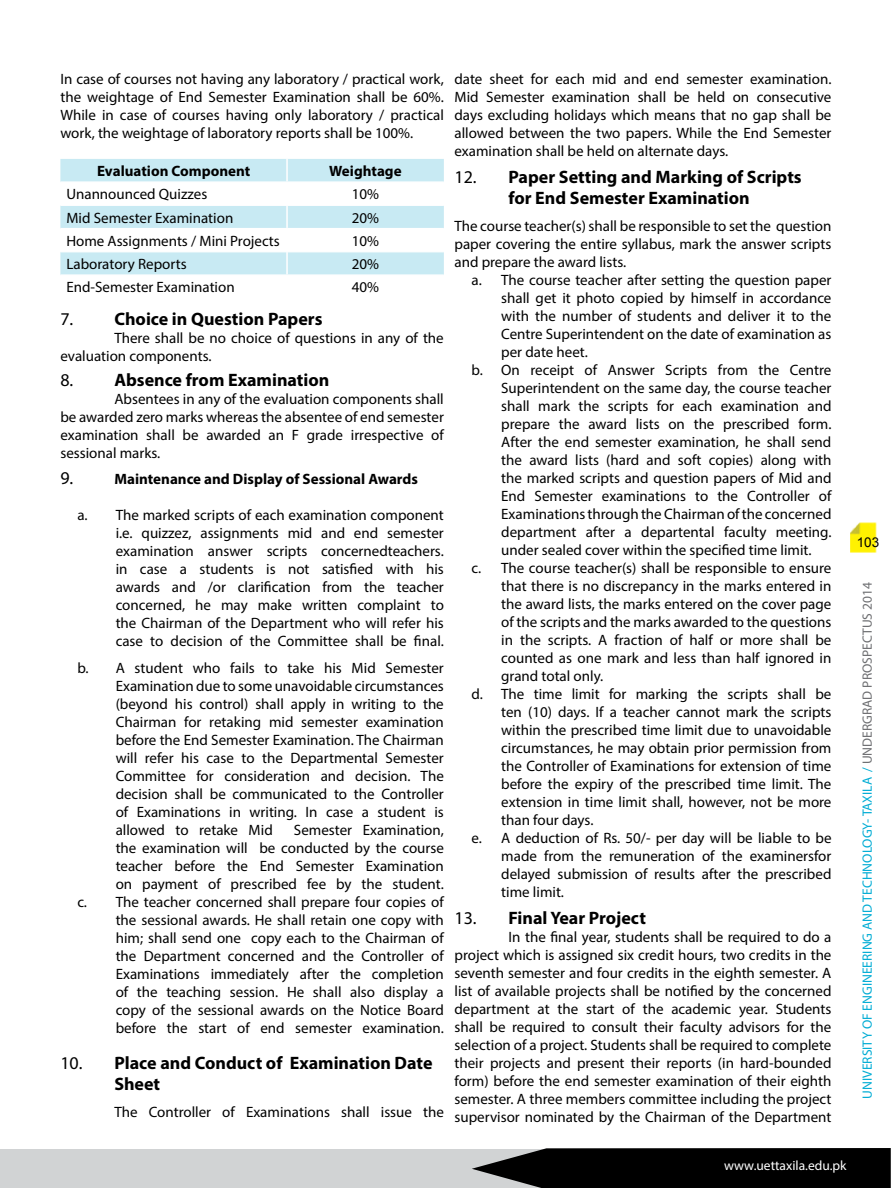
<style>
.page{position:relative;width:891px;height:1188px;background:#fff}
.page>*{position:absolute;margin:0;border:0;box-sizing:border-box;transform-origin:0 0}
.t1{font:700 18px/21.6px "Myriad Pro";color:#000}
.t2{font:15px/18px "Myriad Pro";color:#000;text-align:justify}
.t3{font:700 15px "Myriad Pro";color:#000}
.t4{font:13.5px "Myriad Pro";color:#00acd4}
.t5{font:13.5px "Myriad Pro";color:#fff}
.t6{font:13.5px "Arial";color:#000}
.s1{font-weight:400}
.s2{font-weight:400;font-size:18px}
.s3{color:#6d6e71}
</style>
<div class="page">
<div style="left:0;top:1149px;width:546px;height:39px;background:#d1d3d4"></div>
<svg style="left:472px;top:1148px;width:419px;height:40px;background:#131313"></svg>
<img style="left:850px;top:523px;width:26px;height:30px">
<svg style="left:60px;top:159px;width:384px;height:115px;fill:#c8eaf3"></svg>
<hr style="left:286px;top:159px;width:2px;height:22px;background:#fff">
<hr style="left:60px;top:181px;width:227px;height:2px;background:#fff">
<hr style="left:287px;top:181px;width:157px;height:2px;background:#fff">
<hr style="left:286px;top:183px;width:2px;height:22px;background:#fff">
<hr style="left:286px;top:206px;width:2px;height:22px;background:#fff">
<hr style="left:60px;top:228px;width:227px;height:1px;background:#fff">
<hr style="left:287px;top:228px;width:157px;height:1px;background:#fff">
<hr style="left:286px;top:229px;width:2px;height:23px;background:#fff">
<hr style="left:286px;top:252px;width:2px;height:22px;background:#fff">
<hr style="left:60px;top:205px;width:227px;height:1px;background:#fff">
<hr style="left:287px;top:205px;width:157px;height:1px;background:#fff">
<hr style="left:60px;top:252px;width:227px;height:1px;background:#fff">
<hr style="left:287px;top:252px;width:157px;height:1px;background:#fff">
<p class="t2" style="left:60px;top:69px;width:385px">In case of courses not having any laboratory / practical work, the weightage of End Semester Examination shall be 60%.<br>While in case of courses having only laboratory / practical work, the weightage of laboratory reports shall be 100%.</p>
<p class="t3" style="left:97px;top:161px;width:155px">Evaluation Component</p>
<p class="t3" style="left:329px;top:161px;width:74px">Weightage</p>
<p class="t2" style="left:66px;top:185px;width:142px">Unannounced Quizzes</p>
<p class="t2" style="left:352px;top:185px;width:29px">10%</p>
<p class="t2" style="left:66px;top:208px;width:168px">Mid Semester Examination</p>
<p class="t2" style="left:352px;top:208px;width:29px">20%</p>
<p class="t2" style="left:66px;top:232px;width:215px">Home Assignments / Mini Projects</p>
<p class="t2" style="left:352px;top:232px;width:29px">10%</p>
<p class="t2" style="left:66px;top:255px;width:122px">Laboratory Reports</p>
<p class="t2" style="left:352px;top:255px;width:29px">20%</p>
<p class="t2" style="left:66px;top:278px;width:170px">End-Semester Examination</p>
<p class="t2" style="left:352px;top:278px;width:29px">40%</p>
<p class="t1" style="left:60px;top:308px;width:264px"><span class="s1">7.</span> Choice in Question Papers</p>
<p class="t2" style="left:60px;top:329px;width:385px;text-indent:54px">There shall be no choice of questions in any of the evaluation components.</p>
<p class="t1" style="left:60px;top:369px;width:270px"><span class="s1">8.</span> Absence from Examination</p>
<p class="t2" style="left:60px;top:390px;width:385px;text-indent:54px">Absentees in any of the evaluation components shall be awarded zero marks whereas the absentee of end semester examination shall be awarded an F grade irrespective of sessional marks.</p>
<p class="t3" style="left:60px;top:469px;width:359px"><span class="s2">9.</span> Maintenance and Display of Sessional Awards</p>
<p class="t2" style="left:116px;top:505px;width:330px;text-indent:-38px">a. The marked scripts of each examination component i.e. quizzez, assignments mid and end semester examination answer scripts concernedteachers. in case a students is not satisfied with his awards and /or clarification from the teacher concerned, he may make written complaint to the Chairman of the Department who will refer his case to decision of the Committee shall be final.</p>
<p class="t2" style="left:116px;top:658px;width:330px;text-indent:-38px">b. A student who fails to take his Mid Semester Examination due to some unavoidable circumstances (beyond his control) shall apply in writing to the Chairman for retaking mid semester examination before the End Semester Examination. The Chairman will refer his case to the Departmental Semester Committee for consideration and decision. The decision shall be communicated to the Controller of Examinations in writing. In case a student is allowed to retake Mid</p>
<p class="t2" style="left:77px;top:820px;width:368px;text-align:right">Semester Examination,<br>the examination will be conducted by the course teacher before the End Semester Examination<br>on payment of prescribed fee by the student.<br>c. The teacher concerned shall prepare four copies of the sessional awards. He shall retain one copy with<br>him; shall send one copy each to the Chairman of<br>the Department concerned and the Controller of Examinations immediately after the completion<br>of the teaching session. He shall also display a<br>copy of the sessional awards on the Notice Board before the start of end semester examination.</p>
<p class="t1" style="left:114px;top:1051px;width:320px;text-indent:-54px"><span class="s1">10.</span> Place and Conduct of Examination Date<br>Sheet</p>
<p class="t2" style="left:114px;top:1103px;width:331px">The Controller of Examinations shall issue the</p>
<p class="t2" style="left:454px;top:69px;width:378px">date sheet for each mid and end semester examination.<br>Mid Semester examination shall be held on consecutive days excluding holidays which means that no gap shall be allowed between the two papers. While the End Semester examination shall be held on alternate days.</p>
<p class="t1" style="left:454px;top:165px;width:349px;text-align:center"><span class="s1">12.</span> Paper Setting and Marking of Scripts for End Semester Examination</p>
<p class="t2" style="left:454px;top:217px;width:378px">The course teacher(s) shall be responsible to set the question paper covering the entire syllabus, mark the answer scripts and prepare the award lists.</p>
<p class="t2" style="left:472px;top:271px;width:362px">a. The course teacher after setting the question paper</p>
<p class="t2" style="left:501px;top:289px;width:332px">shall get it photo copied by himself in accordance</p>
<p class="t2" style="left:501px;top:307px;width:332px">with the number of students and deliver it to the</p>
<p class="t2" style="left:501px;top:325px;width:332px">Centre Superintendent on the date of examination as</p>
<p class="t2" style="left:501px;top:343px;width:88px">per date heet.</p>
<p class="t2" style="left:472px;top:361px;width:361px">b. On receipt of Answer Scripts from the Centre</p>
<p class="t2" style="left:501px;top:379px;width:332px">Superintendent on the same day, the course teacher</p>
<p class="t2" style="left:501px;top:397px;width:332px">shall mark the scripts for each examination and</p>
<p class="t2" style="left:501px;top:415px;width:332px">prepare the award lists on the prescribed form.</p>
<p class="t2" style="left:501px;top:433px;width:332px">After the end semester examination, he shall send</p>
<p class="t2" style="left:501px;top:451px;width:332px">the award lists (hard and soft copies) along with</p>
<p class="t2" style="left:501px;top:469px;width:332px">the marked scripts and question papers of Mid and</p>
<p class="t2" style="left:501px;top:487px;width:332px">End Semester examinations to the Controller of</p>
<p class="t2" style="left:501px;top:505px;width:332px">Examinations through the Chairman of the concerned</p>
<p class="t2" style="left:501px;top:523px;width:332px">department after a departental faculty meeting.</p>
<p class="t2" style="left:501px;top:541px;width:312px">under sealed cover within the specified time limit.</p>
<p class="t2" style="left:472px;top:559px;width:361px">c. The course teacher(s) shall be responsible to ensure</p>
<p class="t2" style="left:501px;top:577px;width:332px">that there is no discrepancy in the marks entered in</p>
<p class="t2" style="left:501px;top:595px;width:332px">the award lists, the marks entered on the cover page</p>
<p class="t2" style="left:501px;top:613px;width:332px">of the scripts and the marks awarded to the questions</p>
<p class="t2" style="left:501px;top:631px;width:332px">in the scripts. A fraction of half or more shall be</p>
<p class="t2" style="left:501px;top:649px;width:332px">counted as one mark and less than half ignored in</p>
<p class="t2" style="left:501px;top:667px;width:104px">grand total only.</p>
<p class="t2" style="left:472px;top:685px;width:361px">d. The time limit for marking the scripts shall be</p>
<p class="t2" style="left:501px;top:703px;width:332px">ten (10) days. If a teacher cannot mark the scripts</p>
<p class="t2" style="left:501px;top:721px;width:332px">within the prescribed time limit due to unavoidable</p>
<p class="t2" style="left:501px;top:739px;width:332px">circumstances, he may obtain prior permission from</p>
<p class="t2" style="left:501px;top:757px;width:332px">the Controller of Examinations for extension of time</p>
<p class="t2" style="left:501px;top:775px;width:332px">before the expiry of the prescribed time limit. The</p>
<p class="t2" style="left:501px;top:793px;width:332px">extension in time limit shall, however, not be more</p>
<p class="t2" style="left:501px;top:811px;width:94px">than four days.</p>
<p class="t2" style="left:472px;top:829px;width:362px">e. A deduction of Rs. 50/- per day will be liable to be</p>
<p class="t2" style="left:501px;top:847px;width:332px">made from the remuneration of the examinersfor</p>
<p class="t2" style="left:501px;top:865px;width:332px">delayed submission of results after the prescribed</p>
<p class="t2" style="left:501px;top:883px;width:64px">time limit.</p>
<p class="t1" style="left:454px;top:907px;width:193px"><span class="s1">13.</span> Final Year Project</p>
<p class="t2" style="left:454px;top:928px;width:379px;text-indent:54px">In the final year, students shall be required to do a project which is assigned six credit hours, two credits in the seventh semester and four credits in the eighth semester. A list of available projects shall be notified by the concerned department at the start of the academic year. Students shall be required to consult their faculty advisors for the selection of a project. Students shall be required to complete their projects and present their reports (in hard-bounded form) before the end semester examination of their eighth semester. A three members committee including the project supervisor nominated by the Chairman of the Department</p>
<p class="t6" style="left:857px;top:533px;width:24px">103</p>
<p class="t4" style="left:859px;top:1099px;width:518px;rotate:-90deg">UNIVERSITY OF ENGINEERING AND TECHNOLOGY- TAXILA / <span class="s3">UNDERGRAD PROSPECTUS 2014</span></p>
<p class="t5" style="left:724px;top:1157px;width:124px">www.uettaxila.edu.pk</p>
</div>
